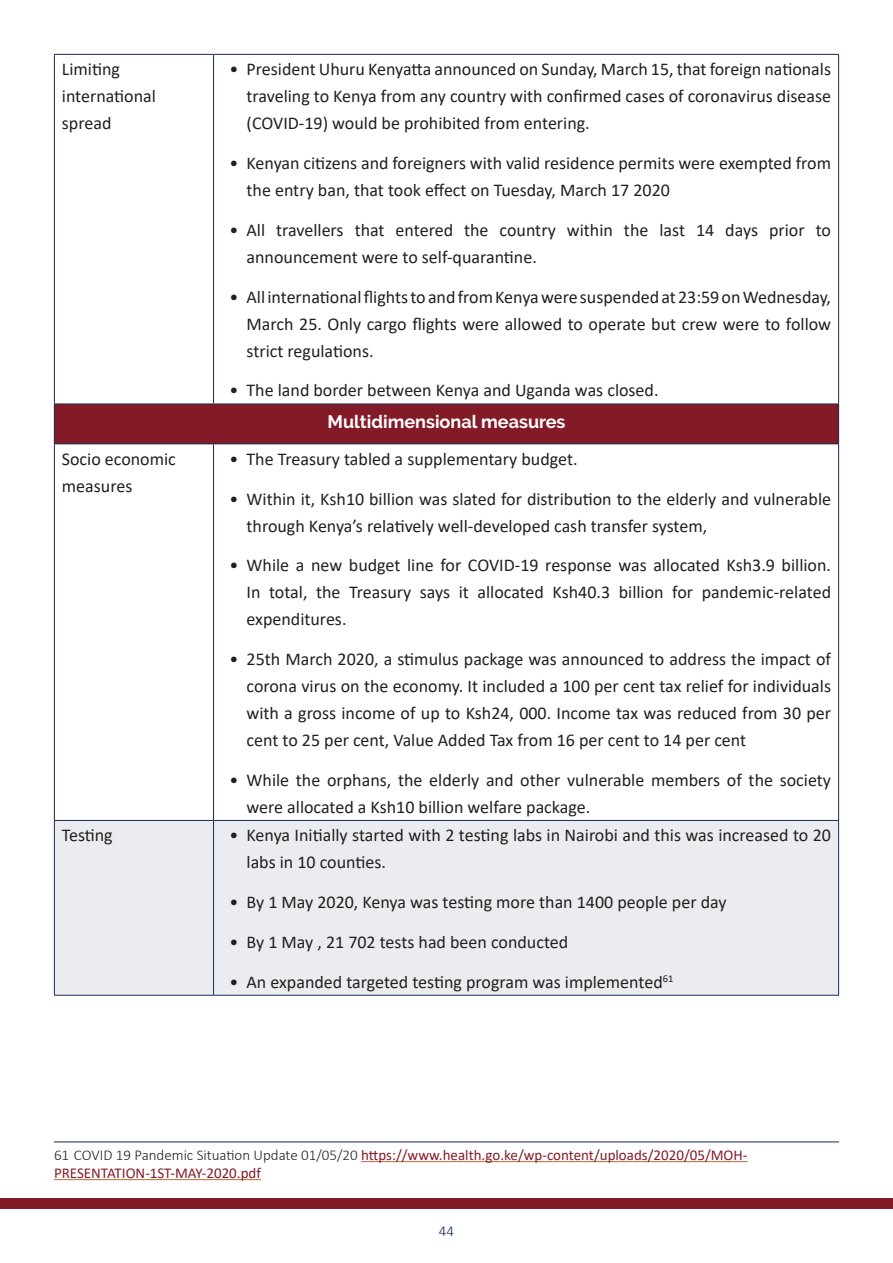
<style>
.page{position:relative;width:893px;height:1263px;background:#fff}
.page>*{position:absolute;margin:0;border:0;box-sizing:border-box;transform-origin:0 0}
.cell_normal{font:18px/27px "Calibri";color:#231f20}
.cell_middle{font:700 18px "Raleway";color:#fff}
.Footnote_Text{font:15px/18px "Calibri";color:#821b27}
.t1{font:300 15px "Calibri";color:#1b2a57}
.s1{font-weight:300;color:#231f20}
</style>
<div class="page">
<div style="left:0;top:1198px;width:893px;height:11px;background:#821b27"></div>
<div style="left:54px;top:404px;width:785px;height:40px;background:#821b27"></div>
<div style="left:55px;top:821px;width:783px;height:174px;background:#ebecf0"></div>
<hr style="left:54px;top:54px;width:160px;height:1px;background:#1b2a57">
<hr style="left:54px;top:55px;width:1px;height:349px;background:#1b2a57">
<hr style="left:214px;top:54px;width:625px;height:1px;background:#1b2a57">
<hr style="left:213px;top:55px;width:1px;height:349px;background:#1b2a57">
<hr style="left:838px;top:55px;width:1px;height:349px;background:#1b2a57">
<hr style="left:54px;top:404px;width:160px;height:1px;background:#1b2a57">
<hr style="left:54px;top:404px;width:1px;height:39px;background:#1b2a57">
<hr style="left:214px;top:404px;width:625px;height:1px;background:#1b2a57">
<hr style="left:838px;top:404px;width:1px;height:39px;background:#1b2a57">
<hr style="left:54px;top:443px;width:160px;height:1px;background:#1b2a57">
<hr style="left:54px;top:444px;width:1px;height:376px;background:#1b2a57">
<hr style="left:214px;top:443px;width:625px;height:1px;background:#1b2a57">
<hr style="left:213px;top:444px;width:1px;height:376px;background:#1b2a57">
<hr style="left:838px;top:444px;width:1px;height:376px;background:#1b2a57">
<hr style="left:54px;top:820px;width:160px;height:1px;background:#1b2a57">
<hr style="left:54px;top:821px;width:1px;height:174px;background:#1b2a57">
<hr style="left:213px;top:821px;width:1px;height:174px;background:#1b2a57">
<hr style="left:54px;top:995px;width:160px;height:1px;background:#1b2a57">
<hr style="left:214px;top:820px;width:625px;height:1px;background:#1b2a57">
<hr style="left:214px;top:995px;width:625px;height:1px;background:#1b2a57">
<hr style="left:838px;top:821px;width:1px;height:174px;background:#1b2a57">
<hr style="left:54px;top:1141px;width:785px;height:1px;background:#1b2a57">
<hr style="left:361px;top:1161px;width:386px;height:1px;background:#c16635">
<hr style="left:54px;top:1179px;width:207px;height:1px;background:#c16635">
<p class="cell_normal" style="left:62px;top:55px;width:96px">Limiting international spread</p>
<p class="cell_normal" style="left:247px;top:55px;width:586px;text-align:justify;text-indent:-17px">• President Uhuru Kenyatta announced on Sunday, March 15, that foreign nationals traveling to Kenya from any country with confirmed cases of coronavirus disease (COVID-19) would be prohibited from entering.</p>
<p class="cell_normal" style="left:247px;top:149px;width:586px;text-indent:-17px">• Kenyan citizens and foreigners with valid residence permits were exempted from the entry ban, that took effect on Tuesday, March 17 2020</p>
<p class="cell_normal" style="left:247px;top:216px;width:586px;text-indent:-17px">• All travellers that entered the country within the last 14 days prior to announcement were to self-quarantine.</p>
<p class="cell_normal" style="left:247px;top:283px;width:586px;text-align:justify;text-indent:-17px">• All international flights to and from Kenya were suspended at 23:59 on Wednesday, March 25. Only cargo flights were allowed to operate but crew were to follow strict regulations.</p>
<p class="cell_normal" style="left:230px;top:376px;width:431px">• The land border between Kenya and Uganda was closed.</p>
<p class="cell_middle" style="left:328px;top:412px;width:239px">Multidimensional measures</p>
<p class="cell_normal" style="left:62px;top:445px;width:116px">Socio economic measures</p>
<p class="cell_normal" style="left:230px;top:445px;width:350px">• The Treasury tabled a supplementary budget.</p>
<p class="cell_normal" style="left:247px;top:485px;width:586px;text-indent:-17px">• Within it, Ksh10 billion was slated for distribution to the elderly and vulnerable through Kenya’s relatively well-developed cash transfer system,</p>
<p class="cell_normal" style="left:247px;top:551px;width:586px;text-align:justify;text-indent:-17px">• While a new budget line for COVID-19 response was allocated Ksh3.9 billion.<br>In total, the Treasury says it allocated Ksh40.3 billion for pandemic-related expenditures.</p>
<p class="cell_normal" style="left:247px;top:645px;width:586px;text-align:justify;text-indent:-17px">• 25th March 2020, a stimulus package was announced to address the impact of corona virus on the economy. It included a 100 per cent tax relief for individuals with a gross income of up to Ksh24, 000. Income tax was reduced from 30 per cent to 25 per cent, Value Added Tax from 16 per cent to 14 per cent</p>
<p class="cell_normal" style="left:247px;top:766px;width:586px;text-indent:-17px">• While the orphans, the elderly and other vulnerable members of the society were allocated a Ksh10 billion welfare package.</p>
<p class="cell_normal" style="left:62px;top:821px;width:52px">Testing</p>
<p class="cell_normal" style="left:247px;top:821px;width:586px;text-indent:-17px">• Kenya Initially started with 2 testing labs in Nairobi and this was increased to 20 labs in 10 counties.</p>
<p class="cell_normal" style="left:230px;top:888px;width:499px">• By 1 May 2020, Kenya was testing more than 1400 people per day</p>
<p class="cell_normal" style="left:230px;top:928px;width:340px">• By 1 May , 21 702 tests had been conducted</p>
<p class="cell_normal" style="left:230px;top:968px;width:445px">• An expanded targeted testing program was implemented<sup>61</sup></p>
<p class="Footnote_Text" style="left:54px;top:1145px;width:695px"><span class="s1">61 COVID 19 Pandemic Situation Update 01/05/20</span> https://www.health.go.ke/wp-content/uploads/2020/05/MOH-<br>PRESENTATION-1ST-MAY-2020.pdf</p>
<p class="t1" style="left:439px;top:1222px;width:17px">44</p>
</div>
